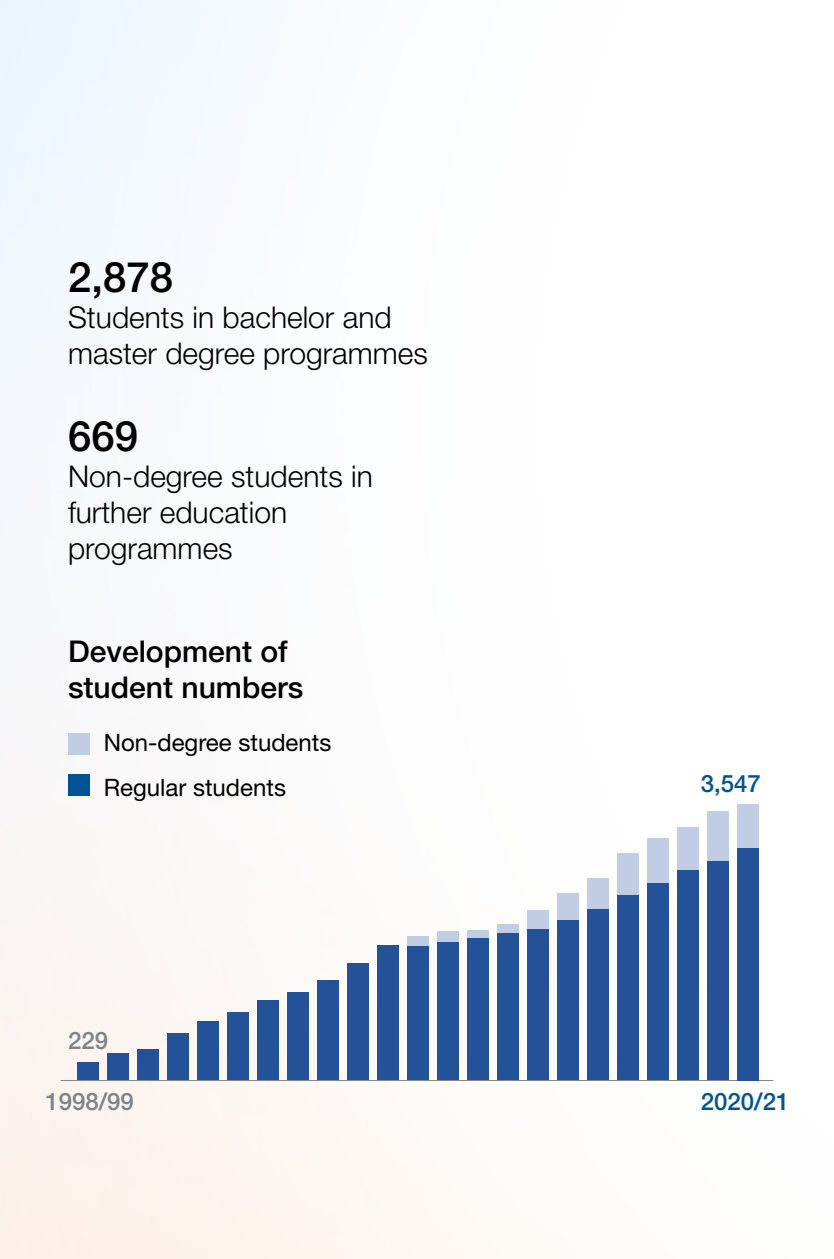
<style>
.page{position:relative;width:834px;height:1259px;background:#fff}
.page>*{position:absolute;margin:0;border:0;box-sizing:border-box;transform-origin:0 0}
.t1{font:500 42px "Helvetica Neue LT Pro";color:#000}
.t2{font:300 30px/36px "Helvetica Neue LT Pro";color:#000}
.t3{font:500 30px/36px "Helvetica Neue LT Pro";color:#000}
.t4{font:24px/45px "Helvetica Neue LT Pro";color:#000}
.t5{font:500 24px "Helvetica Neue LT Pro";color:#005496}
.t6{font:500 24px "Helvetica Neue LT Pro";color:#7d8386}
</style>
<div class="page">
<div style="left:0;top:0;width:833px;height:1259px;background:linear-gradient(to right,#f6f6f7,#fff)"></div>
<div style="left:407px;top:936px;width:21px;height:10px;background:#c1cce5"></div>
<div style="left:437px;top:931px;width:21px;height:11px;background:#c1cce5"></div>
<div style="left:467px;top:930px;width:21px;height:8px;background:#c1cce5"></div>
<div style="left:497px;top:924px;width:21px;height:9px;background:#c1cce5"></div>
<div style="left:527px;top:910px;width:21px;height:19px;background:#c1cce5"></div>
<div style="left:557px;top:893px;width:21px;height:26px;background:#c1cce5"></div>
<div style="left:587px;top:878px;width:21px;height:31px;background:#c1cce5"></div>
<div style="left:617px;top:853px;width:21px;height:42px;background:#c1cce5"></div>
<div style="left:647px;top:838px;width:21px;height:45px;background:#c1cce5"></div>
<div style="left:677px;top:827px;width:21px;height:43px;background:#c1cce5"></div>
<div style="left:77px;top:1062px;width:21px;height:18px;background:#235298"></div>
<div style="left:107px;top:1053px;width:21px;height:27px;background:#235298"></div>
<div style="left:137px;top:1048px;width:21px;height:32px;background:#235298"></div>
<div style="left:167px;top:1032px;width:21px;height:48px;background:#235298"></div>
<div style="left:197px;top:1021px;width:21px;height:59px;background:#235298"></div>
<div style="left:227px;top:1012px;width:21px;height:68px;background:#235298"></div>
<div style="left:257px;top:1000px;width:21px;height:80px;background:#235298"></div>
<div style="left:287px;top:992px;width:21px;height:88px;background:#235298"></div>
<div style="left:317px;top:979px;width:21px;height:101px;background:#235298"></div>
<div style="left:347px;top:963px;width:21px;height:117px;background:#235298"></div>
<div style="left:377px;top:945px;width:21px;height:135px;background:#235298"></div>
<div style="left:407px;top:946px;width:21px;height:134px;background:#235298"></div>
<div style="left:437px;top:942px;width:21px;height:138px;background:#235298"></div>
<div style="left:467px;top:938px;width:21px;height:142px;background:#235298"></div>
<div style="left:497px;top:933px;width:21px;height:147px;background:#235298"></div>
<div style="left:527px;top:929px;width:21px;height:151px;background:#235298"></div>
<div style="left:557px;top:919px;width:21px;height:161px;background:#235298"></div>
<div style="left:587px;top:909px;width:21px;height:171px;background:#235298"></div>
<div style="left:617px;top:895px;width:21px;height:185px;background:#235298"></div>
<div style="left:647px;top:883px;width:21px;height:197px;background:#235298"></div>
<div style="left:677px;top:870px;width:21px;height:210px;background:#235298"></div>
<div style="left:707px;top:811px;width:21px;height:50px;background:#c1cce5"></div>
<div style="left:707px;top:861px;width:21px;height:219px;background:#235298"></div>
<hr style="left:61px;top:1080px;width:712px;height:1px;background:#878787">
<div style="left:737px;top:804px;width:21px;height:44px;background:#c1cce5"></div>
<div style="left:737px;top:848px;width:21px;height:232px;background:#235298"></div>
<div style="left:68px;top:733px;width:21px;height:22px;background:#c1cce5"></div>
<div style="left:68px;top:774px;width:21px;height:21px;background:#005496"></div>
<h1 class="t1" style="left:68px;top:252px;width:107px">2,878</h1>
<p class="t2" style="left:68px;top:299px;width:361px">Students in bachelor and master degree programmes</p>
<h1 class="t1" style="left:68px;top:410px;width:72px">669</h1>
<p class="t2" style="left:68px;top:457px;width:306px">Non-degree students in further education programmes</p>
<p class="t3" style="left:68px;top:633px;width:237px">Development of student numbers</p>
<p class="t4" style="left:104px;top:719px;width:229px">Non-degree students<br>Regular students</p>
<p class="t6" style="left:68px;top:1026px;width:42px">229</p>
<p class="t5" style="left:700px;top:769px;width:62px">3,547</p>
<p class="t6" style="left:45px;top:1086px;width:90px">1998/99</p>
<p class="t5" style="left:700px;top:1086px;width:90px">2020/21</p>
</div>
